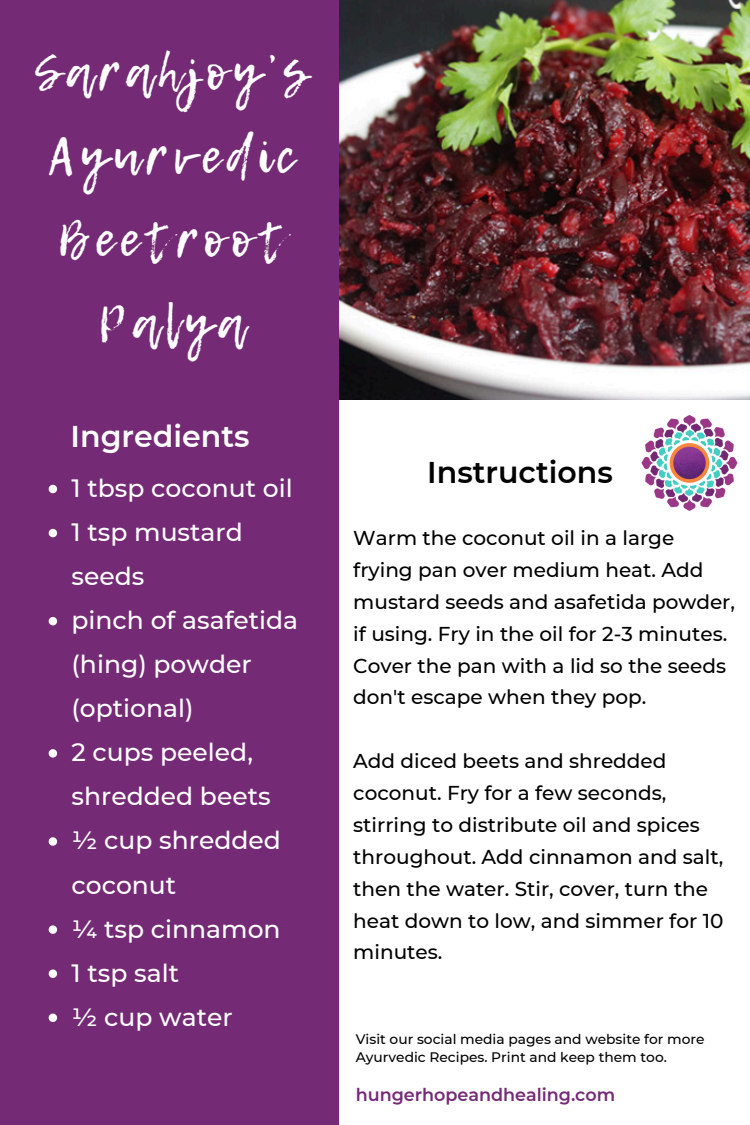
<style>
.page{position:relative;width:750px;height:1125px;background:#fff}
.page>*{position:absolute;margin:0;border:0;box-sizing:border-box;transform-origin:0 0}
.t1{font:48.75px/83.5px "Lemon Tuesday";letter-spacing:.115em;color:#fff;text-align:center}
.t2{font:600 30px "Montserrat";color:#000}
.t3{font:600 30px "Montserrat";color:#fff}
.t4{font:500 25px/44px "Montserrat";color:#fff}
.t5{font:500 20px/31.9px "Montserrat";color:#000}
.t6{font:600 17.5px "Montserrat";color:#742a75}
.t7{font:500 13.75px/17.8px "Montserrat";color:#000}
</style>
<div class="page">
<img style="left:339px;top:0;width:411px;height:400px">
<div style="left:0;top:0;width:339px;height:1125px;background:#742a75"></div>
<img style="left:591px;top:389px;width:159px;height:122px">
<svg style="left:49px;top:485px;width:8px;height:8px"></svg>
<svg style="left:49px;top:529px;width:8px;height:8px"></svg>
<svg style="left:49px;top:617px;width:8px;height:8px"></svg>
<svg style="left:49px;top:749px;width:8px;height:9px"></svg>
<svg style="left:49px;top:837px;width:8px;height:9px"></svg>
<svg style="left:49px;top:925px;width:8px;height:9px"></svg>
<svg style="left:49px;top:969px;width:8px;height:9px"></svg>
<svg style="left:49px;top:1014px;width:8px;height:8px"></svg>
<h2 class="t1" style="left:35px;top:30px;width:275px">Sarahjoy’s<br>Ayurvedic<br>Beetroot<br>Palya</h2>
<p class="t3" style="left:71px;top:418px;width:180px">Ingredients</p>
<p class="t4" style="left:72px;top:466px;width:223px">1 tbsp coconut oil</p>
<p class="t4" style="left:72px;top:510px;width:173px">1 tsp mustard seeds</p>
<p class="t4" style="left:72px;top:598px;width:228px">pinch of asafetida (hing) powder (optional)</p>
<p class="t4" style="left:72px;top:730px;width:201px">2 cups peeled, shredded beets</p>
<p class="t4" style="left:72px;top:819px;width:211px">½ cup shredded coconut</p>
<p class="t4" style="left:72px;top:907px;width:211px">¼ tsp cinnamon</p>
<p class="t4" style="left:72px;top:951px;width:109px">1 tsp salt</p>
<p class="t4" style="left:72px;top:995px;width:163px">½ cup water</p>
<h5 class="t2" style="left:427px;top:454px;width:187px">Instructions</h5>
<h4 class="t5" style="left:353px;top:522px;width:383px">Warm the coconut oil in a large frying pan over medium heat. Add mustard seeds and asafetida powder, if using. Fry in the oil for 2-3 minutes.<br>Cover the pan with a lid so the seeds don't escape when they pop.</h4>
<p class="t5" style="left:353px;top:745px;width:372px">Add diced beets and shredded coconut. Fry for a few seconds, stirring to distribute oil and spices throughout. Add cinnamon and salt, then the water. Stir, cover, turn the heat down to low, and simmer for 10 minutes.</p>
<h2 class="t7" style="left:356px;top:1030px;width:350px">Visit our social media pages and website for more<br>Ayurvedic Recipes. Print and keep them too.</h2>
<h4 class="t6" style="left:356px;top:1084px;width:261px">hungerhopeandhealing.com</h4>
</div>
